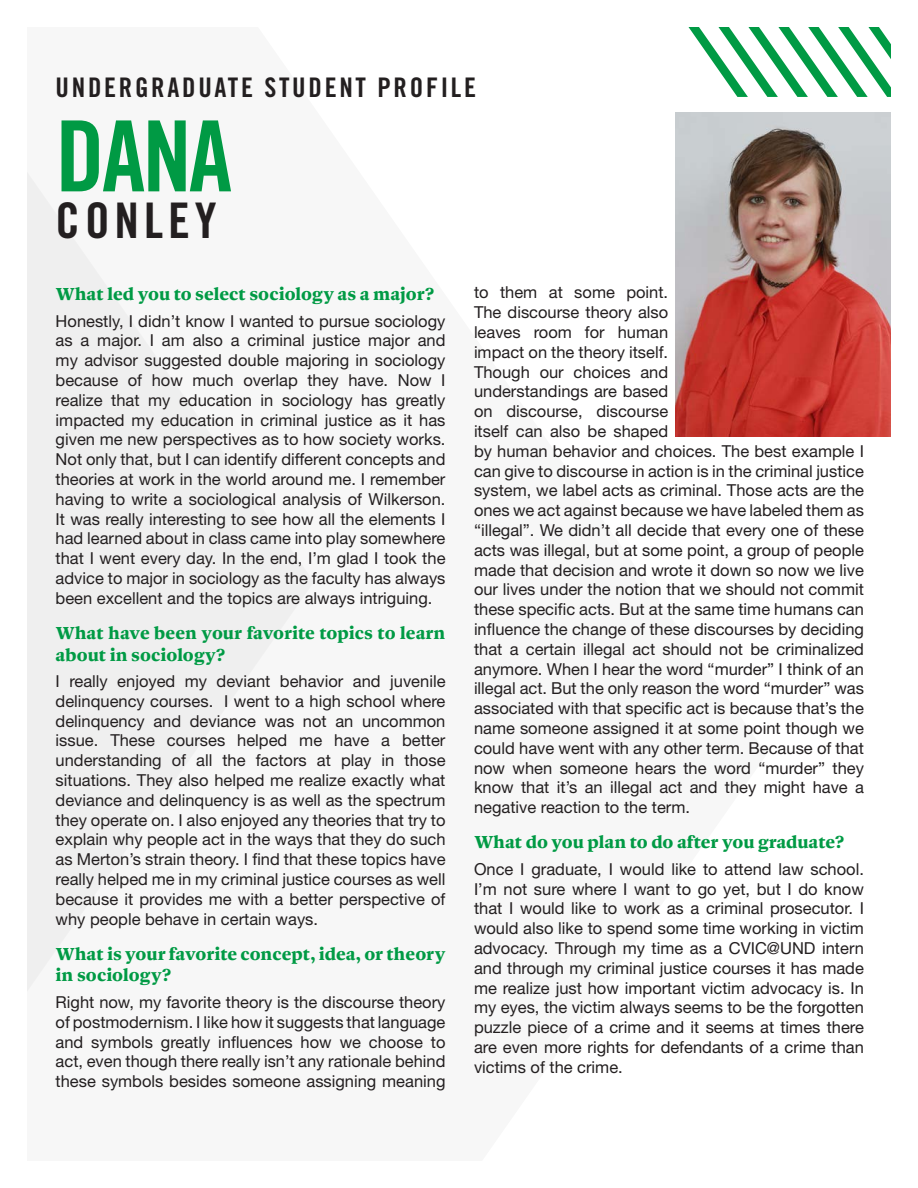
<style>
.page{position:relative;width:918px;height:1188px;background:#fff}
.page>*{position:absolute;margin:0;border:0;box-sizing:border-box;transform-origin:0 0}
.t1{font:98.25px "Trade Gothic LT Pro Bd Cn 20";color:#009a44}
.t2{font:49.05px "Trade Gothic LT Pro Bd Cn 20";letter-spacing:.1em;color:#231f20}
.t3{font:27px "Trade Gothic LT Pro Bd Cn 20";letter-spacing:.1em;color:#231f20}
.t4{font:800 18px/21.6px "Dejanire Text";color:#009a44}
.t5{font:16.5px/19.8px "Helvetica Neue LT Pro";color:#231f20;text-align:justify}
</style>
<div class="page">
<svg style="left:688px;top:27px;width:203px;height:70px"></svg>
<div style="left:27px;top:172px;width:287px;height:819px;background:#f1f1f1"></div>
<img style="left:675px;top:113px;width:216px;height:324px">
<h3 class="t3" style="left:56px;top:71px;width:422px">UNDERGRADUATE STUDENT PROFILE</h3>
<h1 class="t1" style="left:56px;top:97px;width:178px">DANA</h1>
<h2 class="t2" style="left:56px;top:191px;width:162px">CONLEY</h2>
<p class="t4" style="left:56px;top:283px;width:380px">What led you to select sociology as a major?</p>
<p class="t5" style="left:56px;top:310px;width:391px">Honestly, I didn’t know I wanted to pursue sociology as a major. I am also a criminal justice major and my advisor suggested double majoring in sociology because of how much overlap they have. Now I realize that my education in sociology has greatly impacted my education in criminal justice as it has given me new perspectives as to how society works.<br>Not only that, but I can identify different concepts and theories at work in the world around me. I remember having to write a sociological analysis of Wilkerson.<br>It was really interesting to see how all the elements I had learned about in class came into play somewhere that I went every day. In the end, I’m glad I took the advice to major in sociology as the faculty has always been excellent and the topics are always intriguing.</p>
<p class="t4" style="left:56px;top:622px;width:391px">What have been your favorite topics to learn about in sociology?</p>
<p class="t5" style="left:56px;top:671px;width:391px">I really enjoyed my deviant behavior and juvenile delinquency courses. I went to a high school where delinquency and deviance was not an uncommon issue. These courses helped me have a better understanding of all the factors at play in those situations. They also helped me realize exactly what deviance and delinquency is as well as the spectrum they operate on. I also enjoyed any theories that try to explain why people act in the ways that they do such as Merton’s strain theory. I find that these topics have really helped me in my criminal justice courses as well because it provides me with a better perspective of why people behave in certain ways.</p>
<p class="t4" style="left:56px;top:943px;width:391px">What is your favorite concept, idea, or theory in sociology?</p>
<p class="t5" style="left:56px;top:992px;width:391px">Right now, my favorite theory is the discourse theory of postmodernism. I like how it suggests that language and symbols greatly influences how we choose to act, even though there really isn’t any rationale behind these symbols besides someone assigning meaning</p>
<p class="t5" style="left:474px;top:282px;width:392px;text-align:left">to them at some point.<br>The discourse theory also<br>leaves room for human<br>impact on the theory itself.<br>Though our choices and<br>understandings are based<br>on discourse, discourse<br>itself can also be shaped<br>by human behavior and choices. The best example I can give to discourse in action is in the criminal justice system, we label acts as criminal. Those acts are the ones we act against because we have labeled them as “illegal”. We didn’t all decide that every one of these acts was illegal, but at some point, a group of people made that decision and wrote it down so now we live our lives under the notion that we should not commit these specific acts. But at the same time humans can influence the change of these discourses by deciding that a certain illegal act should not be criminalized anymore. When I hear the word “murder” I think of an illegal act. But the only reason the word “murder” was associated with that specific act is because that’s the name someone assigned it at some point though we could have went with any other term. Because of that now when someone hears the word “murder” they know that it’s an illegal act and they might have a negative reaction to the term.</p>
<p class="t4" style="left:474px;top:831px;width:372px">What do you plan to do after you graduate?</p>
<p class="t5" style="left:474px;top:859px;width:392px">Once I graduate, I would like to attend law school.<br>I’m not sure where I want to go yet, but I do know that I would like to work as a criminal prosecutor. I would also like to spend some time working in victim advocacy. Through my time as a CVIC@UND intern and through my criminal justice courses it has made me realize just how important victim advocacy is. In my eyes, the victim always seems to be the forgotten puzzle piece of a crime and it seems at times there are even more rights for defendants of a crime than victims of the crime.</p>
</div>
